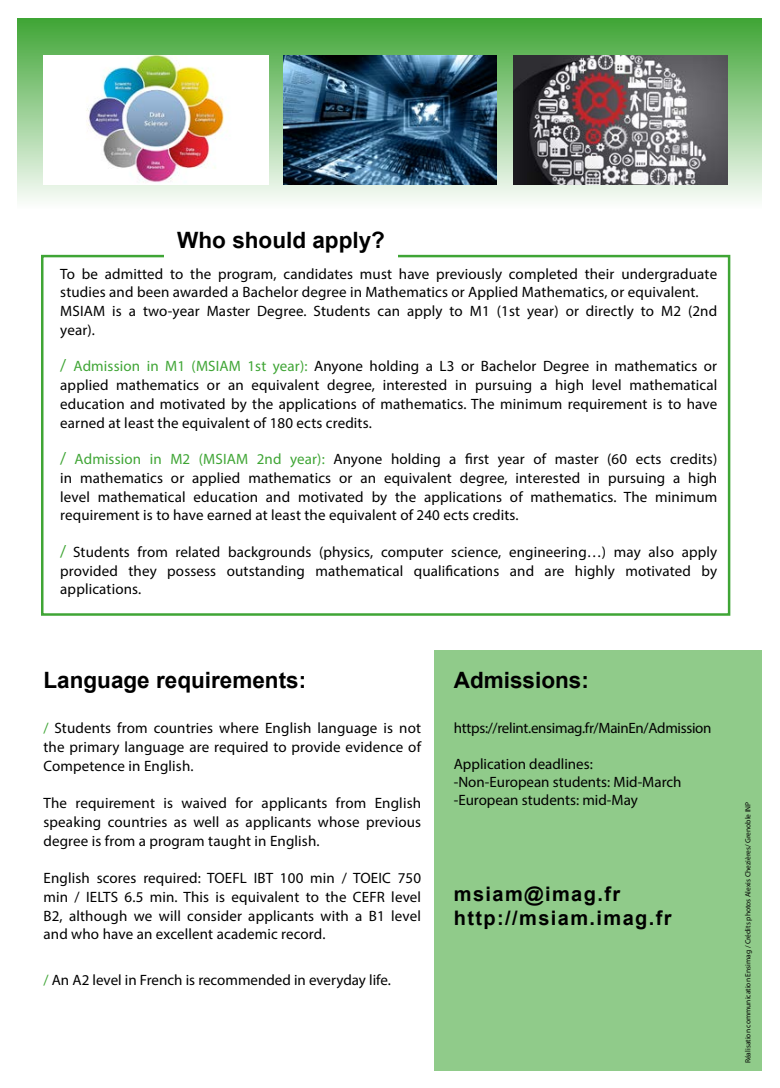
<style>
.page{position:relative;width:780px;height:1088px;background:#fff}
.page>*{position:absolute;margin:0;border:0;box-sizing:border-box;transform-origin:0 0}
.t1{font:700 22.5px "Arial";color:#000}
.t2{font:700 20px/24px "Arial";letter-spacing:.07em;color:#000}
.t3{font:15px/18.8px "Myriad Pro";letter-spacing:.01em;color:#000;text-align:justify}
.t4{font:15px "Myriad Pro";letter-spacing:-.02em;color:#000}
.t5{font:7.5px "Myriad Pro";color:#000}
.s1{font-size:17.5px;color:#3fa535}
.s2{color:#3fa535}
</style>
<div class="page">
<div style="left:434px;top:650px;width:328px;height:420px;background:#90cb8a"></div>
<div style="left:41px;top:255px;width:689px;height:361px;border:2px solid #3fa535"></div>
<div style="left:164px;top:232px;width:234px;height:46px;background:#fff"></div>
<div style="left:18px;top:18px;width:744px;height:190px;background:linear-gradient(to bottom,#42a737,#f9faf9)"></div>
<img style="left:283px;top:55px;width:214px;height:129px">
<img style="left:43px;top:55px;width:225px;height:129px">
<img style="left:514px;top:55px;width:213px;height:129px">
<h1 class="t1" style="left:177px;top:224px;width:209px">Who should apply?</h1>
<p class="t3" style="left:60px;top:264px;width:658px;text-align:left">To be admitted to the program, candidates must have previously completed their undergraduate studies and been awarded a Bachelor degree in Mathematics or Applied Mathematics, or equivalent.<br>MSIAM is a two-year Master Degree. Students can apply to M1 (1st year) or directly to M2 (2nd year).</p>
<p class="t3" style="left:60px;top:357px;width:658px"><span class="s1">/</span> <span class="s2">Admission in M1 (MSIAM 1st year):</span> Anyone holding a L3 or Bachelor Degree in mathematics or applied mathematics or an equivalent degree, interested in pursuing a high level mathematical education and motivated by the applications of mathematics. The minimum requirement is to have earned at least the equivalent of 180 ects credits.</p>
<p class="t3" style="left:60px;top:449px;width:658px"><span class="s1">/</span> <span class="s2">Admission in M2 (MSIAM 2nd year):</span> Anyone holding a first year of master (60 ects credits) in mathematics or applied mathematics or an equivalent degree, interested in pursuing a high level mathematical education and motivated by the applications of mathematics. The minimum requirement is to have earned at least the equivalent of 240 ects credits.</p>
<p class="t3" style="left:60px;top:542px;width:658px"><span class="s1">/</span> Students from related backgrounds (physics, computer science, engineering…) may also apply provided they possess outstanding mathematical qualifications and are highly motivated by applications.</p>
<h1 class="t1" style="left:43px;top:664px;width:264px">Language requirements:</h1>
<p class="t3" style="left:43px;top:718px;width:379px"><span class="s2">/</span> Students from countries where English language is not the primary language are required to provide evidence of Competence in English.</p>
<p class="t3" style="left:43px;top:793px;width:379px">The requirement is waived for applicants from English speaking countries as well as applicants whose previous degree is from a program taught in English.</p>
<p class="t3" style="left:43px;top:868px;width:379px">English scores required: TOEFL IBT 100 min / TOEIC 750 min / IELTS 6.5 min. This is equivalent to the CEFR level B2, although we will consider applicants with a B1 level and who have an excellent academic record.</p>
<p class="t3" style="left:43px;top:970px;width:349px"><span class="s2">/</span> An A2 level in French is recommended in everyday life.</p>
<h1 class="t1" style="left:454px;top:664px;width:137px">Admissions:</h1>
<p class="t4" style="left:454px;top:718px;width:259px">https://relint.ensimag.fr/MainEn/Admission</p>
<p class="t3" style="left:454px;top:754px;width:229px;line-height:18px;text-align:left">Application deadlines: -Non-European students: Mid-March -European students: mid-May</p>
<h2 class="t2" style="left:454px;top:882px;width:219px">msiam@imag.fr http://msiam.imag.fr</h2>
<p class="t5" style="left:743px;top:1063px;width:263px;rotate:-90deg">Réalisation communication Ensimag / Crédits photos Alexis Chezières/ Grenoble INP</p>
</div>
